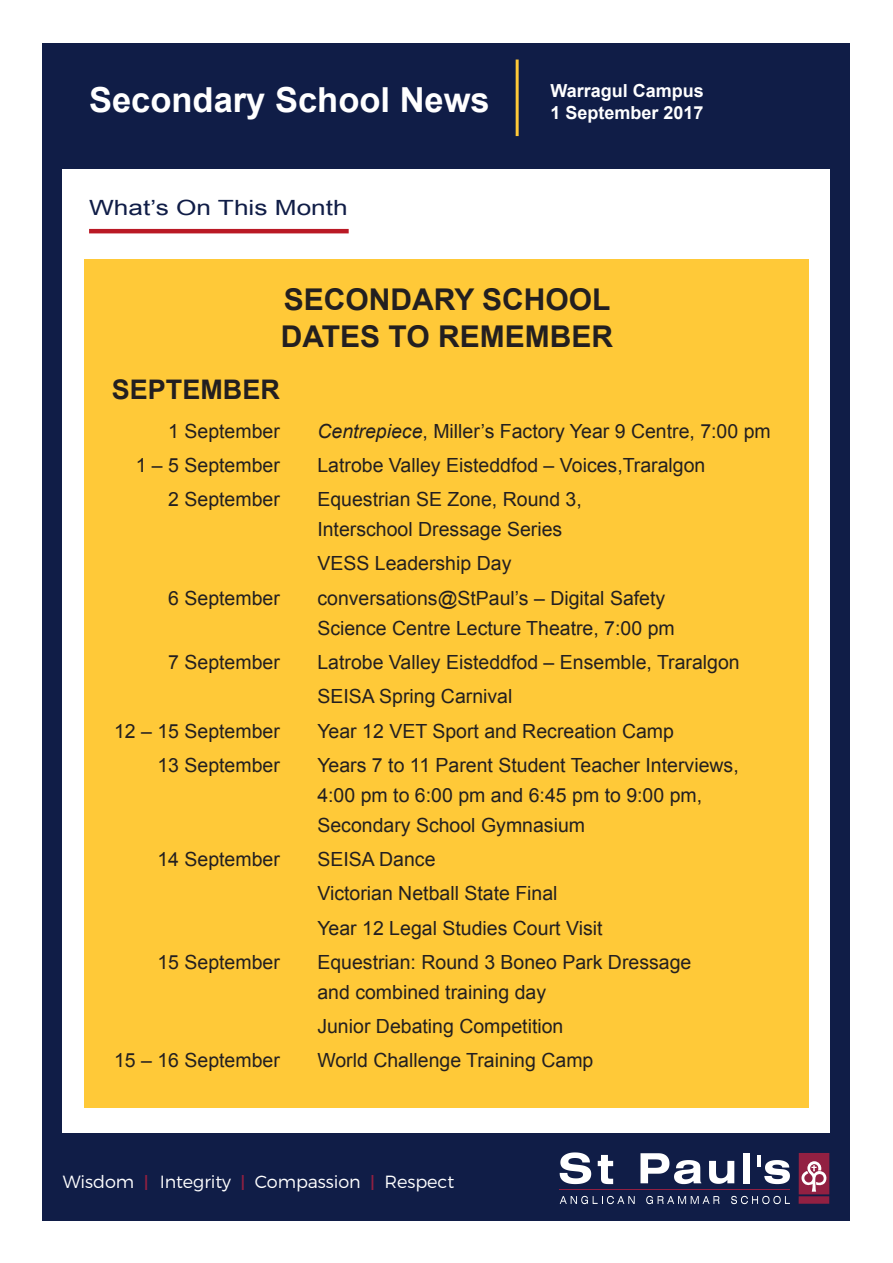
<style>
.page{position:relative;width:893px;height:1263px;background:#fff}
.page>*{position:absolute;margin:0;border:0;box-sizing:border-box;transform-origin:0 0}
.t1{font:700 34.5px "Arial";color:#fff}
.t2{font:700 30px/37.5px "Arial";color:#231f20}
.t3{font:700 27px "Arial";color:#231f20}
.t4{font:21px "Arial";color:#101d47;scale:1.25 1}
.t5{font:19.5px/30px "Arial";color:#231f20}
.t6{font:700 18px "Arial";color:#fff}
.t7{font:300 17.7px "Montserrat";letter-spacing:-.005em;color:#fff}
.s1{font-style:italic}
.s2{font-size:21.45px;color:#902041}
</style>
<div class="page">
<div style="left:43px;top:43px;width:807px;height:1177px;background:#101d47"></div>
<div style="left:63px;top:169px;width:767px;height:964px;background:#fff"></div>
<svg style="left:560px;top:1152px;width:31px;height:32px"></svg>
<svg style="left:598px;top:1155px;width:15px;height:29px"></svg>
<svg style="left:640px;top:1153px;width:61px;height:31px"></svg>
<svg style="left:709px;top:1161px;width:25px;height:23px"></svg>
<div style="left:743px;top:1153px;width:7px;height:30px;background:#fff"></div>
<hr style="left:757px;top:1155px;width:4px;height:11px;background:#fff">
<svg style="left:764px;top:1160px;width:26px;height:24px"></svg>
<svg style="left:560px;top:1196px;width:75px;height:8px"></svg>
<svg style="left:646px;top:1196px;width:73px;height:8px"></svg>
<svg style="left:731px;top:1196px;width:59px;height:8px"></svg>
<hr style="left:560px;top:1189px;width:230px;height:1px;background:#922042">
<div style="left:799px;top:1153px;width:30px;height:41px;background:#922042"></div>
<svg style="left:801px;top:1161px;width:26px;height:31px"></svg>
<div style="left:799px;top:1196px;width:30px;height:8px;background:#922042"></div>
<hr style="left:516px;top:60px;width:3px;height:76px;background:#ffc938">
<hr style="left:89px;top:229px;width:260px;height:4px;background:#ba1925">
<div style="left:84px;top:259px;width:724px;height:849px;background:#ffc938"></div>
<h1 class="t1" style="left:89px;top:76px;width:402px">Secondary School News</h1>
<p class="t4" style="left:89px;top:194px;width:208px">What’s On This Month</p>
<p class="t6" style="left:550px;top:79px;width:155px">Warragul Campus</p>
<p class="t6" style="left:550px;top:101px;width:155px">1 September 2017</p>
<p class="t2" style="left:281px;top:282px;width:334px">SECONDARY SCHOOL<br>DATES TO REMEMBER</p>
<p class="t3" style="left:112px;top:372px;width:170px">SEPTEMBER</p>
<p class="t5" style="left:168px;top:416px;width:113px">1 September</p>
<p class="t5" style="left:317px;top:416px;width:455px"><span class="s1">Centrepiece</span>, Miller’s Factory Year 9 Centre, 7:00 pm</p>
<p class="t5" style="left:136px;top:450px;width:146px">1 – 5 September</p>
<p class="t5" style="left:317px;top:450px;width:390px">Latrobe Valley Eisteddfod – Voices,Traralgon</p>
<p class="t5" style="left:168px;top:485px;width:113px">2 September</p>
<p class="t5" style="left:317px;top:485px;width:266px">Equestrian SE Zone, Round 3,<br>Interschool Dressage Series</p>
<p class="t5" style="left:317px;top:549px;width:196px">VESS Leadership Day</p>
<p class="t5" style="left:168px;top:583px;width:113px">6 September</p>
<p class="t5" style="left:317px;top:583px;width:359px">conversations@StPaul’s – Digital Safety<br>Science Centre Lecture Theatre, 7:00 pm</p>
<p class="t5" style="left:168px;top:647px;width:113px">7 September</p>
<p class="t5" style="left:317px;top:647px;width:424px">Latrobe Valley Eisteddfod – Ensemble, Traralgon</p>
<p class="t5" style="left:317px;top:682px;width:197px">SEISA Spring Carnival</p>
<p class="t5" style="left:114px;top:716px;width:167px">12 – 15 September</p>
<p class="t5" style="left:317px;top:716px;width:358px">Year 12 VET Sport and Recreation Camp</p>
<p class="t5" style="left:157px;top:750px;width:124px">13 September</p>
<p class="t5" style="left:317px;top:750px;width:423px">Years 7 to 11 Parent Student Teacher Interviews,<br>4:00 pm to 6:00 pm and 6:45 pm to 9:00 pm,<br>Secondary School Gymnasium</p>
<p class="t5" style="left:157px;top:844px;width:124px">14 September</p>
<p class="t5" style="left:317px;top:844px;width:120px">SEISA Dance</p>
<p class="t5" style="left:317px;top:879px;width:242px">Victorian Netball State Final</p>
<p class="t5" style="left:317px;top:913px;width:287px">Year 12 Legal Studies Court Visit</p>
<p class="t5" style="left:157px;top:947px;width:124px">15 September</p>
<p class="t5" style="left:317px;top:947px;width:375px">Equestrian: Round 3 Boneo Park Dressage and combined training day</p>
<p class="t5" style="left:317px;top:1011px;width:248px">Junior Debating Competition</p>
<p class="t5" style="left:114px;top:1046px;width:167px">15 – 16 September</p>
<p class="t5" style="left:317px;top:1046px;width:278px">World Challenge Training Camp</p>
<p class="t7" style="left:63px;top:1171px;width:393px">Wisdom <span class="s2">I</span> Integrity <span class="s2">I</span> Compassion <span class="s2">I</span> Respect</p>
</div>
